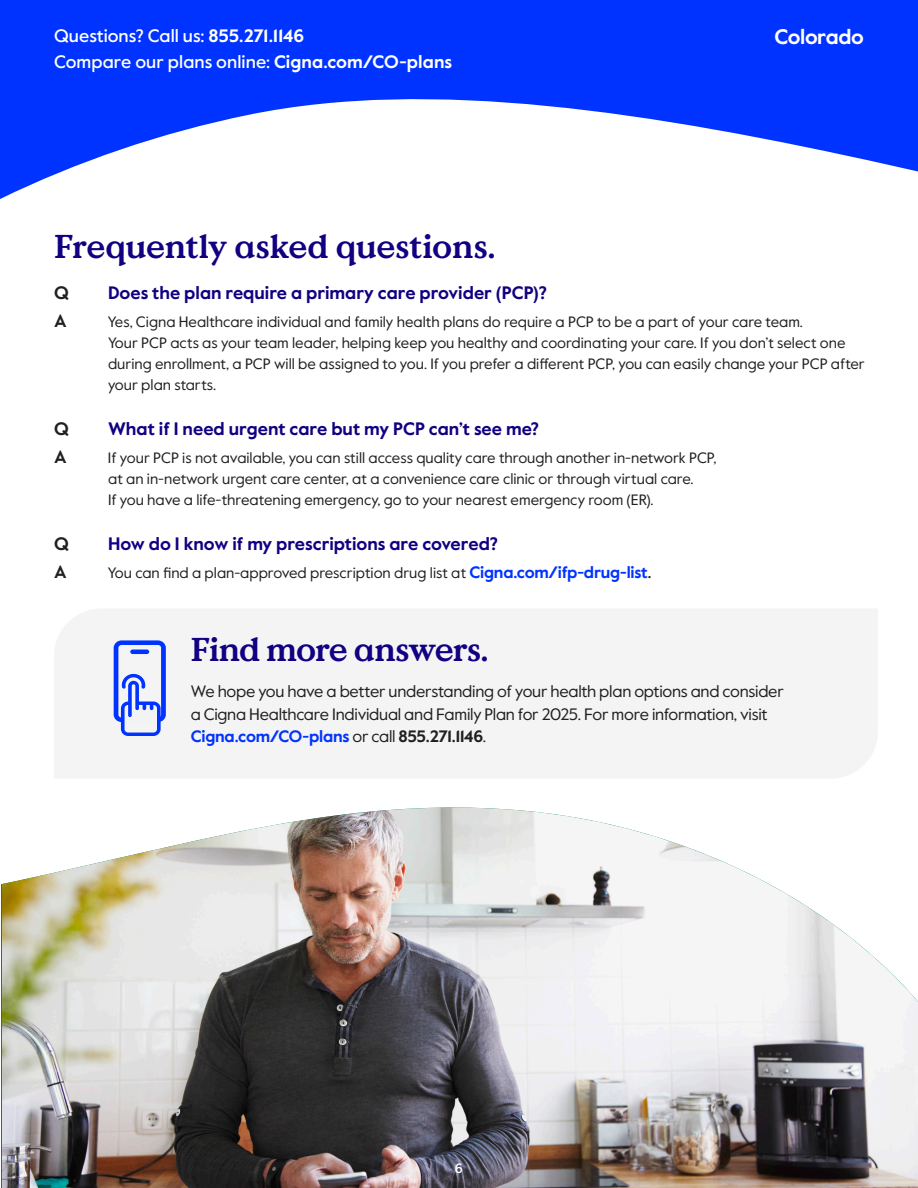
<style>
.page{position:relative;width:918px;height:1188px;background:#fff}
.page>*{position:absolute;margin:0;border:0;box-sizing:border-box;transform-origin:0 0}
.t1{font:700 33px "Value Serif Pro";letter-spacing:-.02em;color:#110081}
.t2{font:700 21px "Value Sans Pro";letter-spacing:-.02em;color:#fff}
.Body_copy__book_9_5_13{font:700 18px "Value Sans Pro";color:#110081}
.t3{font:500 18px "Value Sans Pro";letter-spacing:.005em;color:#fff}
.Body_copy__book_9_5_13-2{font:700 18px "Value Sans Pro";color:#231f20}
.body{font:16.5px/22.5px "Value Sans Pro";letter-spacing:-.015em;color:#231f20}
.Body_copy__book_9_5_13-3{font:15px/21px "Value Sans Pro";color:#231f20}
.disclaimers_legal{font:500 13.5px "Value Sans Pro";color:#fff}
.s1{font-weight:700}
.s2{font-weight:700;font-size:16.5px;color:#03f}
.s3{font-weight:700;color:#03f}
</style>
<div class="page">
<div style="left:0;top:0;width:918px;height:243px;background:#03f"></div>
<svg style="left:0;top:99px;width:918px;height:144px;fill:#fff"></svg>
<div style="left:54px;top:609px;width:824px;height:169px;background:#f4f4f4"></div>
<img style="left:2px;top:808px;width:916px;height:380px">
<svg style="left:114px;top:640px;width:52px;height:96px"></svg>
<p class="t3" style="left:54px;top:25px;width:252px">Questions? Call us: <span class="s1">855.271.1146</span></p>
<h2 class="t2" style="left:774px;top:24px;width:91px">Colorado</h2>
<p class="t3" style="left:54px;top:50px;width:400px">Compare our plans online: <span class="s1">Cigna.com/CO-plans</span></p>
<p class="t1" style="left:54px;top:226px;width:443px">Frequently asked questions.</p>
<p class="Body_copy__book_9_5_13-2" style="left:54px;top:282px;width:16px">Q</p>
<p class="Body_copy__book_9_5_13" style="left:108px;top:282px;width:441px">Does the plan require a primary care provider (PCP)?</p>
<p class="Body_copy__book_9_5_13-2" style="left:54px;top:310px;width:14px">A</p>
<p class="Body_copy__book_9_5_13-3" style="left:108px;top:311px;width:758px">Yes, Cigna Healthcare individual and family health plans do require a PCP to be a part of your care team.<br>Your PCP acts as your team leader, helping keep you healthy and coordinating your care. If you don’t select one during enrollment, a PCP will be assigned to you. If you prefer a different PCP, you can easily change your PCP after your plan starts.</p>
<p class="Body_copy__book_9_5_13-2" style="left:54px;top:418px;width:16px">Q</p>
<p class="Body_copy__book_9_5_13" style="left:108px;top:418px;width:433px">What if I need urgent care but my PCP can’t see me?</p>
<p class="Body_copy__book_9_5_13-2" style="left:54px;top:446px;width:14px">A</p>
<p class="Body_copy__book_9_5_13-3" style="left:108px;top:447px;width:610px">If your PCP is not available, you can still access quality care through another in-network PCP, at an in-network urgent care center, at a convenience care clinic or through virtual care.<br>If you have a life-threatening emergency, go to your nearest emergency room (ER).</p>
<p class="Body_copy__book_9_5_13-2" style="left:54px;top:533px;width:16px">Q</p>
<p class="Body_copy__book_9_5_13" style="left:108px;top:533px;width:391px">How do I know if my prescriptions are covered?</p>
<p class="Body_copy__book_9_5_13-2" style="left:54px;top:561px;width:14px">A</p>
<p class="Body_copy__book_9_5_13-3" style="left:108px;top:562px;width:545px">You can find a plan-approved prescription drug list at <span class="s2">Cigna.com/ifp-drug-list</span><span class="s1">.</span></p>
<p class="t1" style="left:191px;top:630px;width:299px">Find more answers.</p>
<p class="body" style="left:191px;top:681px;width:594px">We hope you have a better understanding of your health plan options and consider a Cigna Healthcare Individual and Family Plan for 2025. For more information, visit<br><span class="s3">Cigna.com/CO-plans</span> or call <span class="s1">855.271.1146</span>.</p>
<p class="disclaimers_legal" style="left:455px;top:1160px;width:10px">6</p>
</div>
